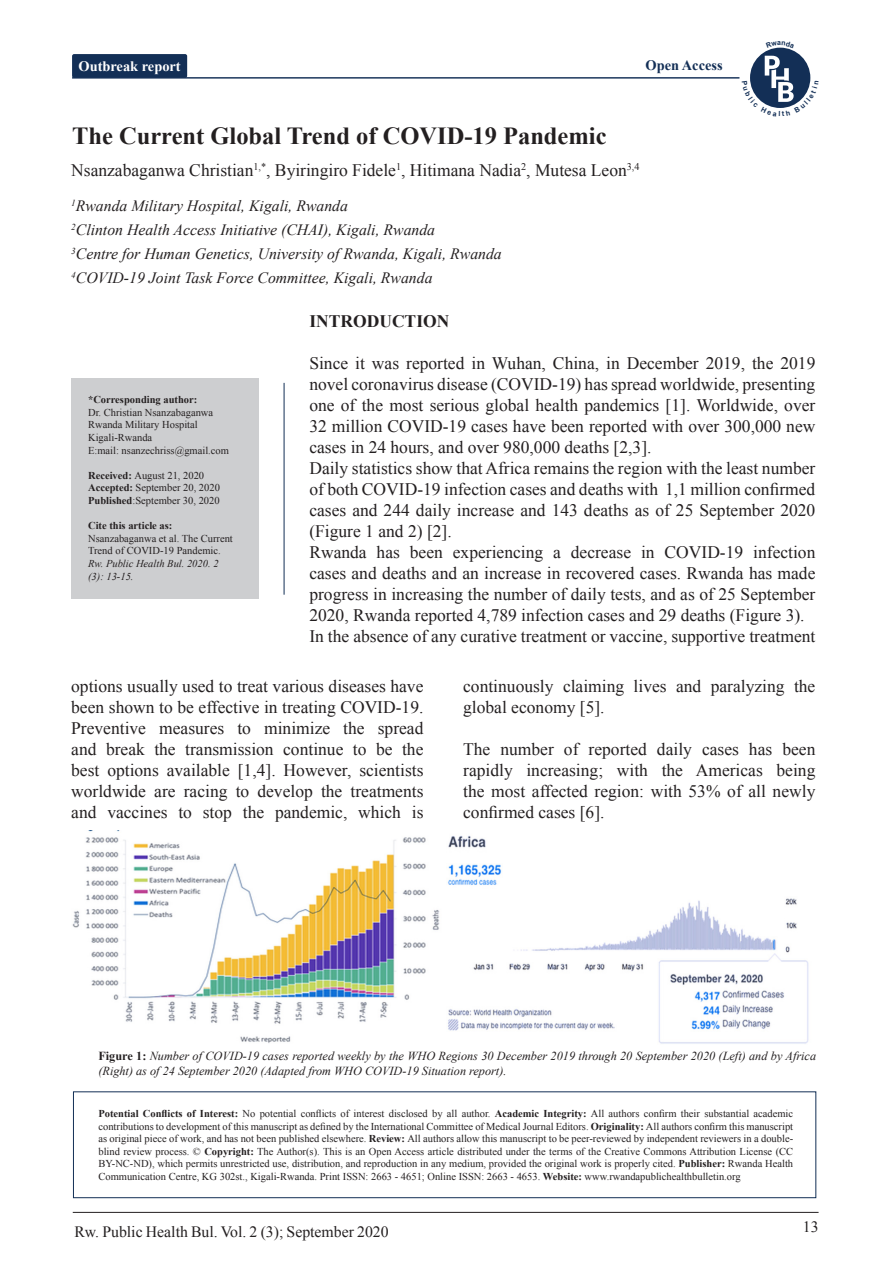
<style>
.page{position:relative;width:893px;height:1275px;background:#fff}
.page>*{position:absolute;margin:0;border:0;box-sizing:border-box;transform-origin:0 0}
.t1{font:700 24.5px "Times New Roman";color:#231f20}
.t2{font:17.5px/21px "Times New Roman";color:#231f20;text-align:justify}
.t3{font:700 17.5px "Times New Roman";color:#231f20}
.t4{font:italic 15.75px "Times New Roman";color:#231f20}
.t5{font:15.75px "Times New Roman";color:#231f20}
.t6{font:700 14.35px "Times New Roman";color:#fff}
.t7{font:700 14.35px "Times New Roman";color:#132f56}
.t8{font:italic 12.25px/14.7px "Times New Roman";color:#231f20}
.t9{font:10.5px/12.6px "Times New Roman";color:#231f20;text-align:justify}
.t10{font:700 10.5px "Times New Roman";color:#231f20}
.s1{font-weight:700}
.s2{font-style:italic}
.s3{font-weight:700;font-style:normal}
</style>
<div class="page">
<hr style="left:73px;top:1212px;width:746px;height:1px;background:#231f20">
<div style="left:750px;top:48px;width:60px;height:60px;background:#132f56;border-radius:50%"></div>
<hr style="left:284px;top:383px;width:1px;height:212px;background:#122f55">
<div style="left:73px;top:1091px;width:743px;height:107px;border:1px solid #122f55"></div>
<div style="left:71px;top:378px;width:188px;height:221px;background:#cdced0"></div>
<hr style="left:72px;top:77px;width:667px;height:2px;background:#132f56">
<div style="left:72px;top:54px;width:115px;height:24px;background:#132f56;border-radius:2px"></div>
<img style="left:72px;top:831px;width:737px;height:213px">
<svg style="left:750px;top:56px;width:61px;height:52px"></svg>
<p class="t6" style="left:78px;top:56px;width:104px">Outbreak report</p>
<p class="t7" style="left:645px;top:55px;width:79px">Open Access</p>
<p class="t1" style="left:72px;top:119px;width:536px">The Current Global Trend of COVID-19 Pandemic</p>
<p class="t2" style="left:71px;top:159px;width:570px">Nsanzabaganwa Christian<sup>1,*</sup>, Byiringiro Fidele<sup>1</sup>, Hitimana Nadia<sup>2</sup>, Mutesa Leon<sup>3,4</sup></p>
<p class="t4" style="left:71px;top:195px;width:278px"><sup>1</sup>Rwanda Military Hospital, Kigali, Rwanda</p>
<p class="t4" style="left:71px;top:219px;width:365px"><sup>2</sup>Clinton Health Access Initiative (CHAI), Kigali, Rwanda</p>
<p class="t4" style="left:71px;top:243px;width:432px"><sup>3</sup>Centre for Human Genetics, University of Rwanda, Kigali, Rwanda</p>
<p class="t4" style="left:71px;top:267px;width:363px"><sup>4</sup>COVID-19 Joint Task Force Committee, Kigali, Rwanda</p>
<p class="t10" style="left:88px;top:392px;width:111px">*Corresponding author:</p>
<p class="t9" style="left:88px;top:406px;width:127px">Dr. Christian Nsanzabaganwa</p>
<p class="t9" style="left:88px;top:418px;width:111px">Rwanda Military Hospital</p>
<p class="t9" style="left:88px;top:431px;width:66px">Kigali-Rwanda</p>
<p class="t9" style="left:88px;top:444px;width:142px">E:mail: nsanzechriss@gmail.com</p>
<p class="t9" style="left:88px;top:469px;width:118px"><span class="s1">Received:</span> August 21, 2020</p>
<p class="t9" style="left:88px;top:481px;width:133px"><span class="s1">Accepted:</span> September 20, 2020</p>
<p class="t9" style="left:88px;top:494px;width:133px"><span class="s1">Published</span>:September 30, 2020</p>
<p class="t9" style="left:88px;top:519px;width:146px;text-align:left"><span class="s1">Cite this article as:<br></span>Nsanzabaganwa et al. The Current<br>Trend of COVID-19 Pandemic.<br><span class="s2">Rw. Public Health Bul. 2020. 2 (3): 13-15.</span></p>
<p class="t3" style="left:309px;top:309px;width:141px">INTRODUCTION</p>
<p class="t2" style="left:309px;top:353px;width:508px">Since it was reported in Wuhan, China, in December 2019, the 2019 novel coronavirus disease (COVID-19) has spread worldwide, presenting one of the most serious global health pandemics [1]. Worldwide, over 32 million COVID-19 cases have been reported with over 300,000 new cases in 24 hours, and over 980,000 deaths [2,3].</p>
<p class="t2" style="left:309px;top:458px;width:508px">Daily statistics show that Africa remains the region with the least number of both COVID-19 infection cases and deaths with 1,1 million confirmed cases and 244 daily increase and 143 deaths as of 25 September 2020 (Figure 1 and 2) [2].</p>
<p class="t2" style="left:309px;top:542px;width:508px">Rwanda has been experiencing a decrease in COVID-19 infection cases and deaths and an increase in recovered cases. Rwanda has made progress in increasing the number of daily tests, and as of 25 September 2020, Rwanda reported 4,789 infection cases and 29 deaths (Figure 3).</p>
<p class="t2" style="left:309px;top:626px;width:508px">In the absence of any curative treatment or vaccine, supportive treatment</p>
<p class="t2" style="left:71px;top:675px;width:354px">options usually used to treat various diseases have been shown to be effective in treating COVID-19.<br>Preventive measures to minimize the spread and break the transmission continue to be the best options available [1,4]. However, scientists worldwide are racing to develop the treatments and vaccines to stop the pandemic, which is</p>
<p class="t2" style="left:463px;top:675px;width:354px">continuously claiming lives and paralyzing the global economy [5].</p>
<p class="t2" style="left:463px;top:738px;width:354px">The number of reported daily cases has been rapidly increasing; with the Americas being the most affected region: with 53% of all newly confirmed cases [6].</p>
<p class="t8" style="left:98px;top:1048px;width:719px"><span class="s3">Figure 1:</span> Number of COVID-19 cases reported weekly by the WHO Regions 30 December 2019 through 20 September 2020 (Left) and by Africa (Right) as of 24 September 2020 (Adapted from WHO COVID-19 Situation report).</p>
<p class="t9" style="left:98px;top:1107px;width:696px"><span class="s1">Potential Conflicts of Interest:</span> No potential conflicts of interest disclosed by all author. <span class="s1">Academic Integrity:</span> All authors confirm their substantial academic contributions to development of this manuscript as defined by the International Committee of Medical Journal Editors. <span class="s1">Originality:</span> All authors confirm this manuscript as original piece of work, and has not been published elsewhere. <span class="s1">Review:</span> All authors allow this manuscript to be peer-reviewed by independent reviewers in a double&shy;blind review process. © <span class="s1">Copyright:</span> The Author(s). This is an Open Access article distributed under the terms of the Creative Commons Attribution License (CC BY-NC-ND), which permits unrestricted use, distribution, and reproduction in any medium, provided the original work is properly cited. <span class="s1">Publisher:</span> Rwanda Health Communication Centre, KG 302st., Kigali-Rwanda. Print ISSN: 2663 - 4651; Online ISSN: 2663 - 4653. <span class="s1">Website:</span> www.rwandapublichealthbulletin.org</p>
<p class="t5" style="left:74px;top:1221px;width:316px">Rw. Public Health Bul. Vol. 2 (3); September 2020</p>
<p class="t5" style="left:803px;top:1216px;width:17px">13</p>
</div>
